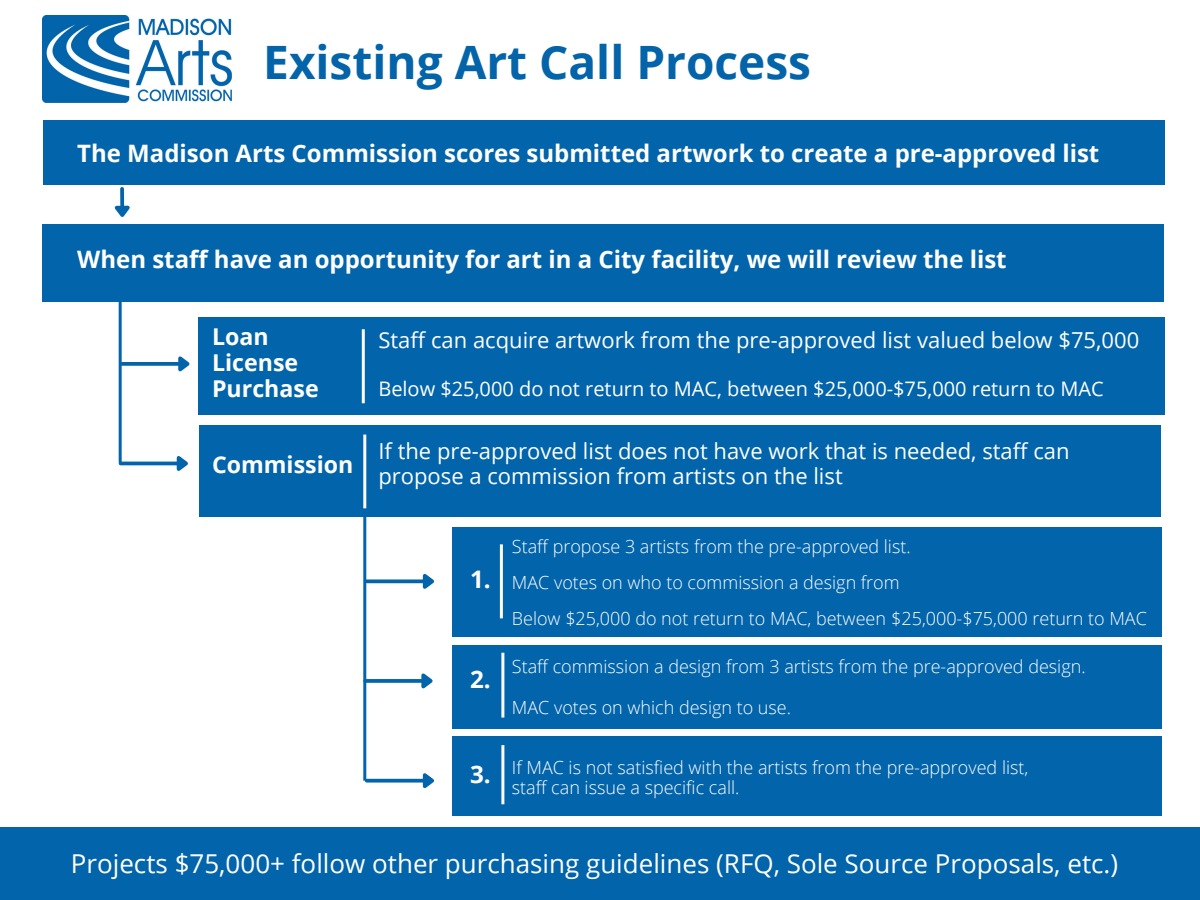
<style>
.page{position:relative;width:1200px;height:900px;background:#fff}
.page>*{position:absolute;margin:0;border:0;box-sizing:border-box;transform-origin:0 0}
.t1{font:700 46px "Open Sans";color:#0464aa}
.t2{font:26px "Open Sans";color:#fff}
.t3{font:700 24.2px "Open Sans";color:#fff}
.t4{font:700 24px "Open Sans";color:#fff}
.t5{font:700 23.2px/26.2px "Open Sans";color:#fff}
.t6{font:22px/24.8px "Open Sans";color:#fff}
.t7{font:20px "Open Sans";color:#fff}
.t8{font:300 18px "Open Sans";color:#fff}
</style>
<div class="page">
<div style="left:198px;top:317px;width:966px;height:97px;background:#0264ab"></div>
<div style="left:200px;top:426px;width:961px;height:91px;background:#0264ab"></div>
<svg style="left:120px;top:189px;width:4px;height:13px"></svg>
<svg style="left:114px;top:202px;width:16px;height:15px"></svg>
<div style="left:43px;top:121px;width:1121px;height:64px;background:#0264ab"></div>
<div style="left:43px;top:224px;width:1121px;height:78px;background:#0264ab"></div>
<div style="left:452px;top:527px;width:709px;height:110px;background:#0264ab"></div>
<div style="left:452px;top:645px;width:709px;height:84px;background:#0264ab"></div>
<div style="left:452px;top:737px;width:709px;height:79px;background:#0264ab"></div>
<svg style="left:122px;top:362px;width:53px;height:4px"></svg>
<svg style="left:175px;top:356px;width:15px;height:16px"></svg>
<div style="left:0;top:827px;width:1200px;height:73px;background:#0264ab"></div>
<hr style="left:119px;top:302px;width:3px;height:160px;background:#0264ab">
<hr style="left:362px;top:329px;width:3px;height:74px;background:#fff">
<hr style="left:363px;top:435px;width:3px;height:74px;background:#fff">
<hr style="left:121px;top:462px;width:56px;height:3px;background:#0264ab">
<svg style="left:173px;top:456px;width:15px;height:15px"></svg>
<svg style="left:367px;top:579px;width:52px;height:4px"></svg>
<svg style="left:419px;top:573px;width:15px;height:16px"></svg>
<hr style="left:363px;top:509px;width:3px;height:272px;background:#0264ab">
<svg style="left:366px;top:679px;width:52px;height:4px"></svg>
<svg style="left:418px;top:673px;width:15px;height:16px"></svg>
<svg style="left:367px;top:779px;width:52px;height:4px"></svg>
<svg style="left:419px;top:773px;width:15px;height:16px"></svg>
<hr style="left:500px;top:544px;width:3px;height:74px;background:#fff">
<hr style="left:501px;top:653px;width:3px;height:65px;background:#fff">
<hr style="left:501px;top:745px;width:3px;height:59px;background:#fff">
<img style="left:43px;top:15px;width:189px;height:87px">
<p class="t1" style="left:263px;top:30px;width:549px">Existing Art Call Process</p>
<h1 class="t4" style="left:77px;top:136px;width:1024px">The Madison Arts Commission scores submitted artwork to create a pre-approved list</h1>
<p class="t4" style="left:77px;top:242px;width:931px">When staff have an opportunity for art in a City facility, we will review the list</p>
<p class="t5" style="left:212px;top:323px;width:108px">Loan<br>License<br>Purchase</p>
<p class="t5" style="left:212px;top:451px;width:143px">Commission</p>
<h2 class="t6" style="left:378px;top:327px;width:762px">Staff can acquire artwork from the pre-approved list valued below $75,000</h2>
<p class="t7" style="left:378px;top:375px;width:727px">Below $25,000 do not return to MAC, between $25,000-$75,000 return to MAC</p>
<h2 class="t6" style="left:378px;top:438px;width:693px">If the pre-approved list does not have work that is needed, staff can propose a commission from artists on the list</h2>
<h2 class="t3" style="left:470px;top:562px;width:22px">1.</h2>
<p class="t3" style="left:470px;top:662px;width:22px">2.</p>
<p class="t3" style="left:470px;top:757px;width:22px">3.</p>
<p class="t8" style="left:512px;top:534px;width:400px">Staff propose 3 artists from the pre-approved list.</p>
<h4 class="t8" style="left:512px;top:570px;width:389px">MAC votes on who to commission a design from</h4>
<p class="t8" style="left:512px;top:606px;width:637px">Below $25,000 do not return to MAC, between $25,000-$75,000 return to MAC</p>
<h5 class="t8" style="left:512px;top:654px;width:575px">Staff commission a design from 3 artists from the pre-approved design.</h5>
<h6 class="t8" style="left:512px;top:695px;width:281px">MAC votes on which design to use.</h6>
<h5 class="t8" style="left:512px;top:755px;width:518px">If MAC is not satisfied with the artists from the pre-approved list,</h5>
<p class="t8" style="left:512px;top:775px;width:229px">staff can issue a specific call.</p>
<h4 class="t2" style="left:71px;top:845px;width:1049px">Projects $75,000+ follow other purchasing guidelines (RFQ, Sole Source Proposals, etc.)</h4>
</div>
